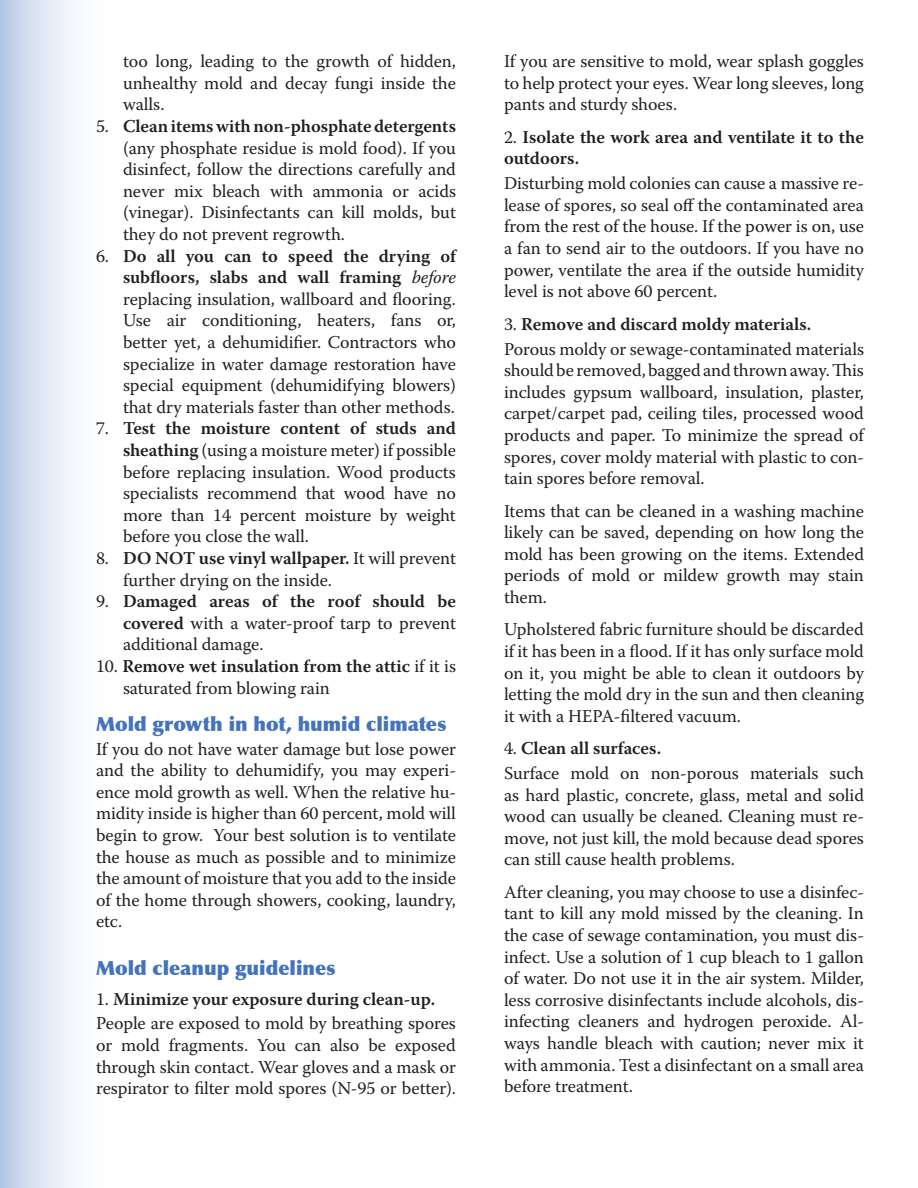
<style>
.page{position:relative;width:918px;height:1188px;background:#fff}
.page>*{position:absolute;margin:0;border:0;box-sizing:border-box;transform-origin:0 0}
.heading1{font:900 19.5px "Optima";color:#4373bc}
.body{font:18px/21.6px "Warnock Pro";letter-spacing:-.005em;color:#231f20;text-align:justify}
.tabs{font:18px/21.6px "Warnock Pro";letter-spacing:-.005em;color:#231f20;text-align:justify}
.body-2{font:600 18px/21.6px "Warnock Pro";letter-spacing:-.005em;color:#231f20}
.s1{font-weight:600}
.s2{font-style:italic}
.s3{font-weight:400}
</style>
<div class="page">
<div style="left:0;top:0;width:122px;height:1188px;background:linear-gradient(to right,#c1d0e8,#fff)"></div>
<p class="tabs" style="left:123px;top:50px;width:335px">too long, leading to the growth of hidden, unhealthy mold and decay fungi inside the walls.</p>
<p class="tabs" style="left:123px;top:115px;width:335px;text-indent:-27px">5. <span class="s1">Clean items with non-phosphate detergents </span>(any phosphate residue is mold food). If you disinfect, follow the directions carefully and never mix bleach with ammonia or acids (vinegar). Disinfectants can kill molds, but they do not prevent regrowth.</p>
<p class="tabs" style="left:123px;top:245px;width:335px;text-indent:-27px">6. <span class="s1">Do all you can to speed the drying of subfloors, slabs and wall framing</span> <span class="s2">before </span>replacing insulation, wallboard and flooring.<br>Use air conditioning, heaters, fans or, better yet, a dehumidifier. Contractors who specialize in water damage restoration have special equipment (dehumidifying blowers) that dry materials faster than other methods.</p>
<p class="tabs" style="left:123px;top:417px;width:335px;text-indent:-27px">7. <span class="s1">Test the moisture content of studs and sheathing</span> (using a moisture meter) if possible before replacing insulation. Wood products specialists recommend that wood have no more than 14 percent moisture by weight before you close the wall.</p>
<p class="tabs" style="left:123px;top:547px;width:334px;text-indent:-27px">8. <span class="s1">DO NOT use vinyl wallpaper.</span> It will prevent further drying on the inside.</p>
<p class="tabs" style="left:123px;top:590px;width:335px;text-indent:-27px">9. <span class="s1">Damaged areas of the roof should be covered</span> with a water-proof tarp to prevent additional damage.</p>
<p class="tabs" style="left:123px;top:655px;width:334px;text-indent:-27px">10. <span class="s1">Remove wet insulation from the attic</span> if it is saturated from blowing rain</p>
<p class="heading1" style="left:96px;top:712px;width:352px">Mold growth in hot, humid climates</p>
<p class="body" style="left:96px;top:738px;width:362px">If you do not have water damage but lose power and the ability to dehumidify, you may experi&shy;ence mold growth as well. When the relative hu&shy;midity inside is higher than 60 percent, mold will begin to grow. Your best solution is to ventilate the house as much as possible and to minimize the amount of moisture that you add to the inside of the home through showers, cooking, laundry, etc.</p>
<p class="heading1" style="left:96px;top:957px;width:241px">Mold cleanup guidelines</p>
<p class="body-2" style="left:96px;top:988px;width:341px"><span class="s3">1.</span> Minimize your exposure during clean-up.</p>
<p class="body" style="left:96px;top:1012px;width:362px">People are exposed to mold by breathing spores or mold fragments. You can also be exposed through skin contact. Wear gloves and a mask or respirator to filter mold spores (N-95 or better).</p>
<p class="body" style="left:504px;top:50px;width:361px">If you are sensitive to mold, wear splash goggles to help protect your eyes. Wear long sleeves, long pants and sturdy shoes.</p>
<p class="body-2" style="left:504px;top:126px;width:361px"><span class="s3">2.</span> Isolate the work area and ventilate it to the outdoors.</p>
<p class="body" style="left:504px;top:172px;width:362px">Disturbing mold colonies can cause a massive re&shy;lease of spores, so seal off the contaminated area from the rest of the house. If the power is on, use a fan to send air to the outdoors. If you have no power, ventilate the area if the outside humidity level is not above 60 percent.</p>
<p class="body-2" style="left:504px;top:313px;width:309px"><span class="s3">3.</span> Remove and discard moldy materials.</p>
<p class="body" style="left:504px;top:337px;width:362px">Porous moldy or sewage-contaminated materials should be removed, bagged and thrown away. This includes gypsum wallboard, insulation, plaster, carpet/carpet pad, ceiling tiles, processed wood products and paper. To minimize the spread of spores, cover moldy material with plastic to con&shy;tain spores before removal.</p>
<p class="body" style="left:504px;top:499px;width:362px">Items that can be cleaned in a washing machine likely can be saved, depending on how long the mold has been growing on the items. Extended periods of mold or mildew growth may stain them.</p>
<p class="body" style="left:504px;top:618px;width:362px">Upholstered fabric furniture should be discarded if it has been in a flood. If it has only surface mold on it, you might be able to clean it outdoors by letting the mold dry in the sun and then cleaning it with a HEPA-filtered vacuum.</p>
<p class="body-2" style="left:504px;top:737px;width:159px"><span class="s3">4.</span> Clean all surfaces.</p>
<p class="body" style="left:504px;top:762px;width:362px">Surface mold on non-porous materials such as hard plastic, concrete, glass, metal and solid wood can usually be cleaned. Cleaning must re&shy;move, not just kill, the mold because dead spores can still cause health problems.</p>
<p class="body" style="left:504px;top:881px;width:362px">After cleaning, you may choose to use a disinfec&shy;tant to kill any mold missed by the cleaning. In the case of sewage contamination, you must dis&shy;infect. Use a solution of 1 cup bleach to 1 gallon of water. Do not use it in the air system. Milder, less corrosive disinfectants include alcohols, dis&shy;infecting cleaners and hydrogen peroxide. Al&shy;ways handle bleach with caution; never mix it with ammonia. Test a disinfectant on a small area before treatment.</p>
</div>
